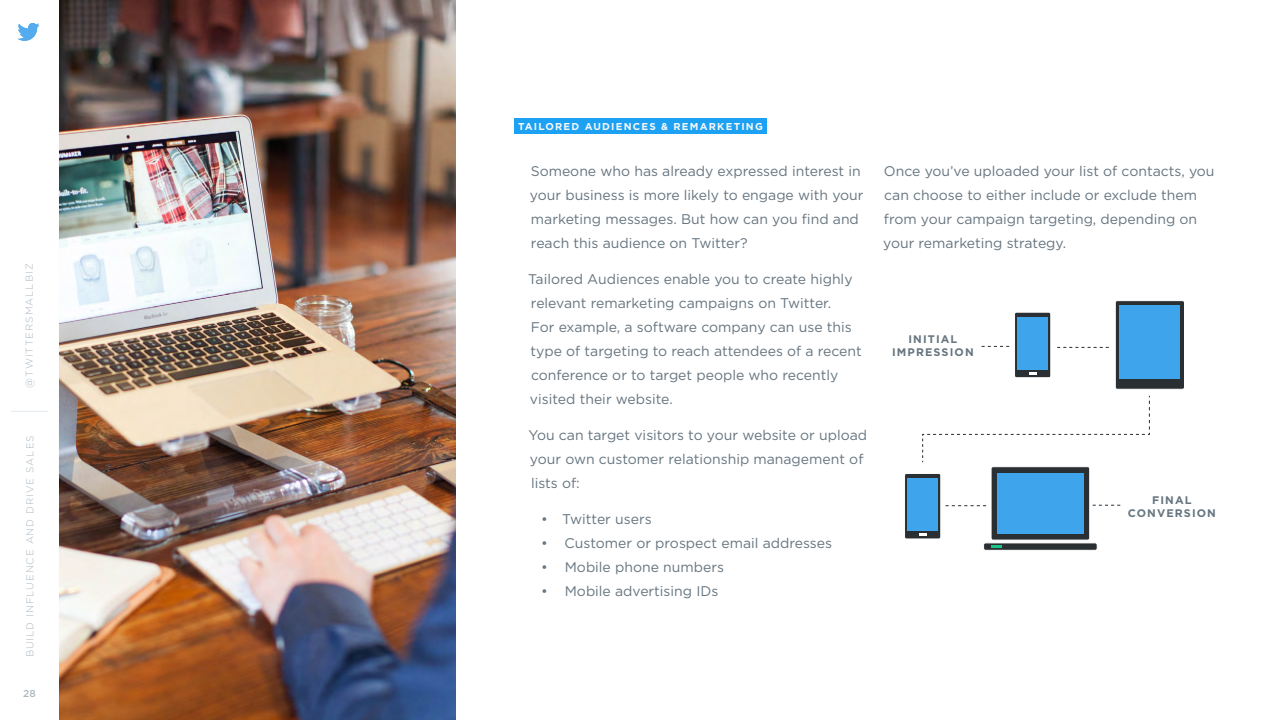
<style>
.page{position:relative;width:1280px;height:720px;background:#fff}
.page>*{position:absolute;margin:0;border:0;box-sizing:border-box;transform-origin:0 0}
.t1{font:14px/24px "Gotham";color:#667580}
.t2{font:700 11px/13.2px "Gotham";letter-spacing:.1em;color:#667580;text-align:center}
.t3{font:300 10px "Gotham";letter-spacing:.1em;color:#abb8c2}
.t4{font:700 10px "Gotham";letter-spacing:.12em;color:#f5f8fa}
.t5{font:500 10px "Gotham";color:#aab8c2}
</style>
<div class="page">
<svg style="left:18px;top:23px;width:21px;height:18px"></svg>
<hr style="left:11px;top:411px;width:37px;height:1px;background:#e0e8ed">
<hr style="left:59px;top:0;width:1px;height:720px;background:#e0e8ed">
<div style="left:514px;top:118px;width:253px;height:16px;background:#1da1f2"></div>
<img style="left:60px;top:0;width:396px;height:720px">
<div style="left:1015px;top:312px;width:36px;height:66px;background:#292f33;border-radius:2px"></div>
<div style="left:1014px;top:312px;width:37px;height:66px;border:1px solid #fff;border-radius:2px"></div>
<div style="left:1017px;top:317px;width:31px;height:53px;background:#3ea4ec"></div>
<svg style="left:1029px;top:372px;width:8px;height:2px"></svg>
<div style="left:905px;top:473px;width:36px;height:66px;background:#292f33;border-radius:2px"></div>
<div style="left:904px;top:473px;width:37px;height:66px;border:1px solid #fff;border-radius:2px"></div>
<div style="left:907px;top:478px;width:31px;height:53px;background:#3ea4ec"></div>
<svg style="left:919px;top:533px;width:8px;height:3px"></svg>
<div style="left:1115px;top:301px;width:69px;height:88px;background:#292f33;border-radius:2px"></div>
<div style="left:1115px;top:300px;width:70px;height:90px;border:1px solid #fff;border-radius:2px"></div>
<div style="left:1120px;top:305px;width:60px;height:74px;background:#3ea4ec"></div>
<svg style="left:1057px;top:347px;width:52px;height:1px"></svg>
<svg style="left:946px;top:505px;width:40px;height:1px"></svg>
<svg style="left:1093px;top:505px;width:27px;height:1px"></svg>
<svg style="left:982px;top:346px;width:27px;height:1px"></svg>
<svg style="left:922px;top:395px;width:228px;height:68px"></svg>
<div style="left:991px;top:467px;width:99px;height:73px;background:#292f33;border-radius:2px"></div>
<div style="left:991px;top:466px;width:99px;height:75px;border:1px solid #fff;border-radius:2px"></div>
<div style="left:984px;top:543px;width:113px;height:7px;background:#292f33;border-radius:2px"></div>
<div style="left:983px;top:542px;width:115px;height:9px;border:1px solid #fff;border-radius:2px"></div>
<div style="left:997px;top:473px;width:87px;height:61px;background:#3ea4ec"></div>
<svg style="left:992px;top:545px;width:10px;height:3px"></svg>
<p class="t3" style="left:23px;top:388px;width:126px;rotate:-90deg">@TWITTERSMALLBIZ</p>
<p class="t3" style="left:24px;top:657px;width:224px;rotate:-90deg">BUILD INFLUENCE AND DRIVE SALES</p>
<p class="t5" style="left:23px;top:687px;width:14px">28</p>
<p class="t4" style="left:518px;top:120px;width:246px">TAILORED AUDIENCES &amp; REMARKETING</p>
<p class="t1" style="left:530px;top:159px;width:335px">Someone who has already expressed interest in your business is more likely to engage with your marketing messages. But how can you find and reach this audience on Twitter?</p>
<p class="t1" style="left:528px;top:267px;width:335px">Tailored Audiences enable you to create highly relevant remarketing campaigns on Twitter.<br>For example, a software company can use this type of targeting to reach attendees of a recent conference or to target people who recently visited their website.</p>
<p class="t1" style="left:529px;top:423px;width:340px">You can target visitors to your website or upload your own customer relationship management of lists of:</p>
<p class="t1" style="left:541px;top:507px;width:112px">• Twitter users</p>
<p class="t1" style="left:541px;top:531px;width:292px">• Customer or prospect email addresses</p>
<p class="t1" style="left:541px;top:555px;width:184px">• Mobile phone numbers</p>
<p class="t1" style="left:541px;top:579px;width:179px">• Mobile advertising IDs</p>
<p class="t1" style="left:883px;top:158px;width:333px">Once you’ve uploaded your list of contacts, you can choose to either include or exclude them from your campaign targeting, depending on your remarketing strategy.</p>
<p class="t2" style="left:892px;top:332px;width:83px">INITIAL<br>IMPRESSION</p>
<p class="t2" style="left:1128px;top:493px;width:90px">FINAL<br>CONVERSION</p>
</div>
